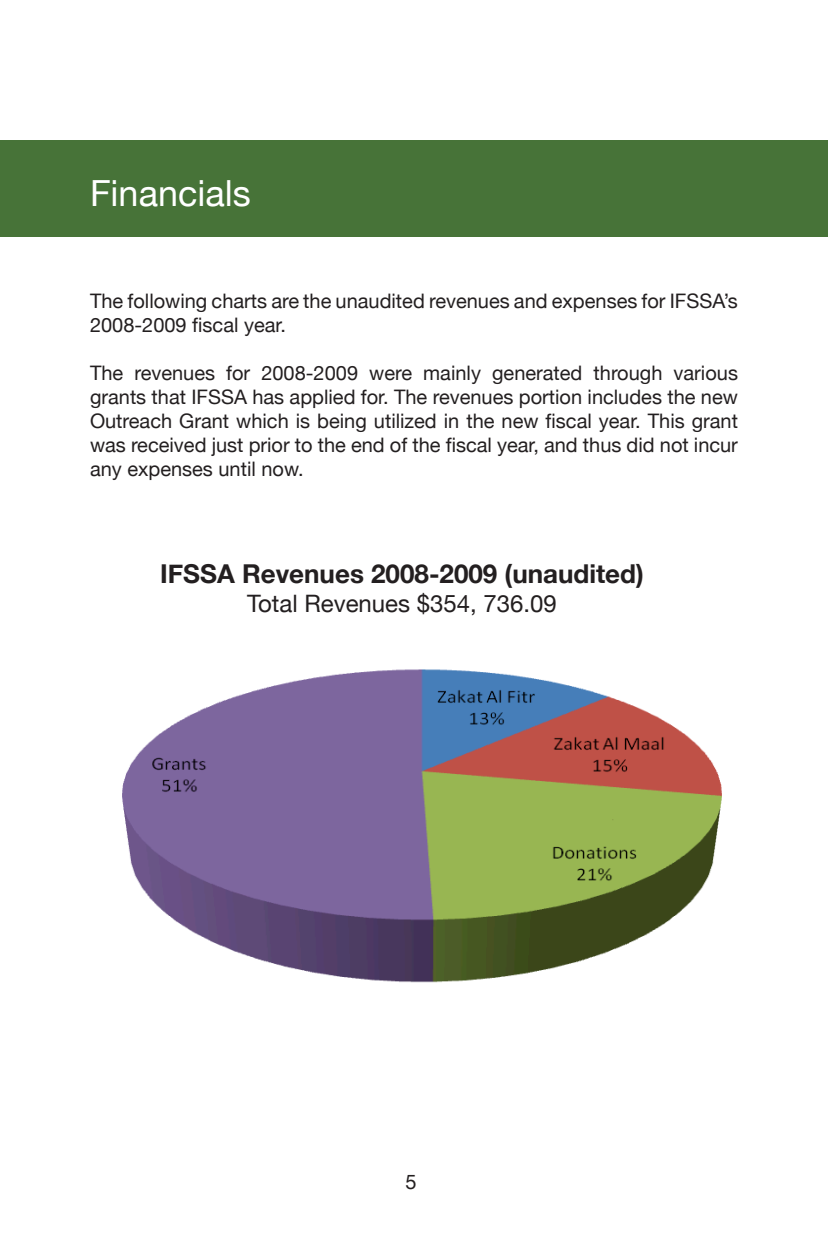
<style>
.page{position:relative;width:828px;height:1260px;background:#fff}
.page>*{position:absolute;margin:0;border:0;box-sizing:border-box;transform-origin:0 0}
.t1{font:36px "Helvetica Neue";color:#fff}
.t2{font:700 26px "Helvetica Neue";color:#231f20}
.t3{font:24px "Helvetica Neue";color:#231f20}
.t4{font:20px/24px "Helvetica Neue";color:#231f20}
</style>
<div class="page">
<div style="left:0;top:140px;width:828px;height:97px;background:#477338"></div>
<img style="left:122px;top:669px;width:600px;height:314px">
<p class="t1" style="left:90px;top:171px;width:162px">Financials</p>
<p class="t4" style="left:90px;top:288px;width:649px">The following charts are the unaudited revenues and expenses for IFSSA’s<br>2008-2009 fiscal year.</p>
<p class="t4" style="left:90px;top:360px;width:650px;text-align:justify">The revenues for 2008-2009 were mainly generated through various grants that IFSSA has applied for. The revenues portion includes the new Outreach Grant which is being utilized in the new fiscal year. This grant was received just prior to the end of the fiscal year, and thus did not incur any expenses until now.</p>
<p class="t2" style="left:160px;top:558px;width:485px">IFSSA Revenues 2008-2009 (unaudited)</p>
<p class="t3" style="left:247px;top:589px;width:311px">Total Revenues $354, 736.09</p>
<p class="t4" style="left:405px;top:1170px;width:13px">5</p>
</div>
